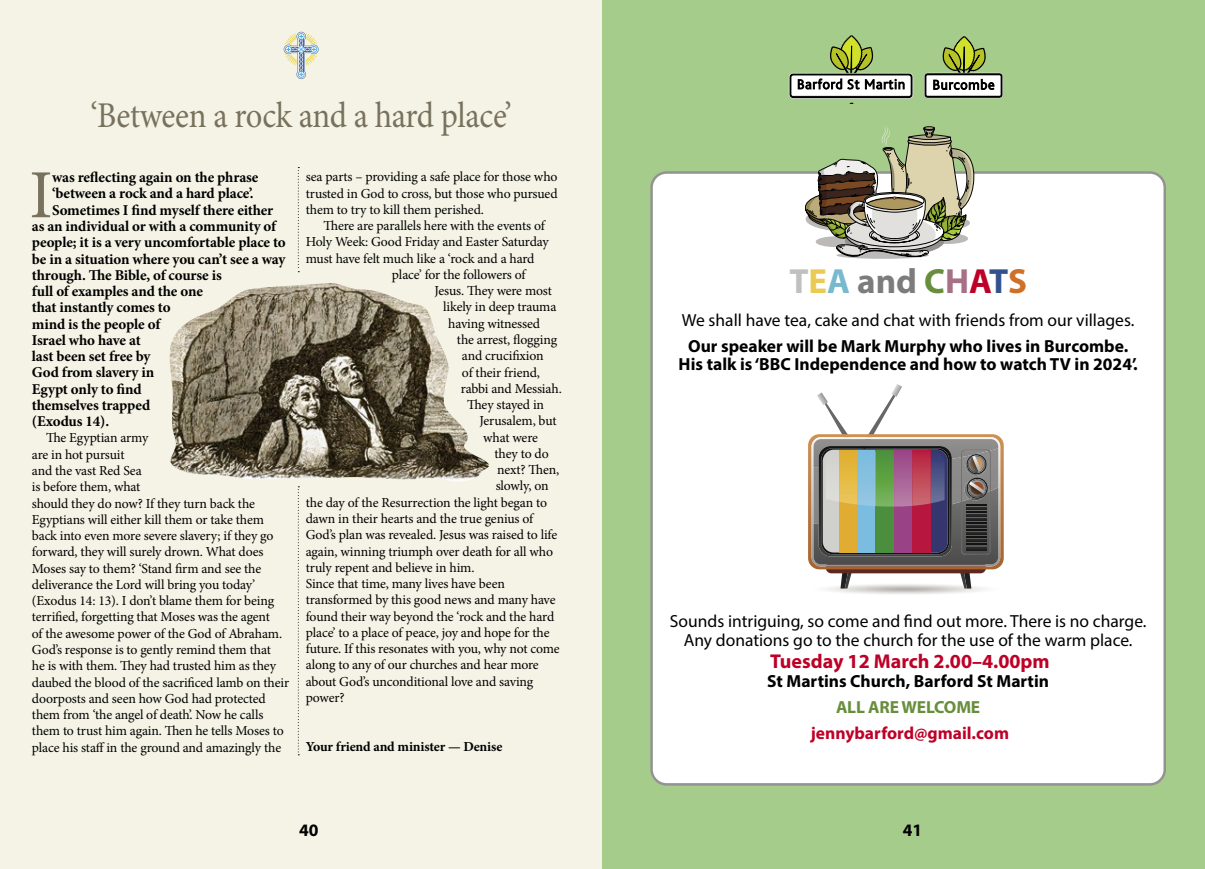
<style>
.page{position:relative;width:1205px;height:869px;background:#fff}
.page>*{position:absolute;margin:0;border:0;box-sizing:border-box;transform-origin:0 0}
.t1{font:68.88px "Minion Pro";color:#78715d}
.t2{font:36.25px "Minion Pro";letter-spacing:-.01em;color:#78715d;scale:.9 1}
.t3{font:700 35px "Myriad Pro";color:#7c7c7c}
.t4{font:700 20px "Myriad Pro";color:#be0027}
.t5{font:17.5px/18.8px "Myriad Pro";color:#000;text-align:center}
.t6{font:700 17.5px/18.8px "Myriad Pro";color:#000;text-align:center}
.t7{font:700 17.5px "Myriad Pro";color:#be0027}
.t8{font:700 17.5px "Myriad Pro";letter-spacing:-.01em;color:#678e3d}
.t9{font:700 15px "Minion Pro";letter-spacing:-.01em;color:#000}
.t10{font:13.75px/16.2px "Minion Pro";letter-spacing:-.015em;color:#000}
.t11{font:700 13.75px "Minion Pro";letter-spacing:-.01em;color:#000}
.s1{color:#c0c0c0}
.s2{color:#ebca54}
.s3{color:#78b9ce}
.s4{color:#678e3d}
.s5{color:#a77185}
.s6{color:#be0027}
.s7{color:#32528e}
.s8{color:#cf7027}
</style>
<div class="page">
<div style="left:0;top:0;width:602px;height:868px;background:#f4f3e6"></div>
<div style="left:602px;top:0;width:603px;height:868px;background:#a6cc8c"></div>
<svg style="left:298px;top:167px;width:1px;height:105px"></svg>
<svg style="left:298px;top:486px;width:1px;height:269px"></svg>
<svg style="left:284px;top:32px;width:35px;height:47px"></svg>
<div style="left:651px;top:172px;width:513px;height:612px;background:#fff;border-radius:15px"></div>
<svg style="left:924px;top:36px;width:79px;height:62px"></svg>
<svg style="left:789px;top:35px;width:124px;height:69px"></svg>
<svg style="left:836px;top:252px;width:92px;height:7px"></svg>
<svg style="left:805px;top:126px;width:169px;height:132px"></svg>
<img style="left:826px;top:588px;width:159px;height:6px">
<svg style="left:808px;top:384px;width:196px;height:204px"></svg>
<div style="left:839px;top:449px;width:18px;height:103px;background:#e0ac31"></div>
<div style="left:857px;top:449px;width:19px;height:103px;background:#7bbce1"></div>
<div style="left:876px;top:449px;width:18px;height:103px;background:#4b8f3e"></div>
<div style="left:894px;top:449px;width:18px;height:103px;background:#994285"></div>
<div style="left:912px;top:449px;width:18px;height:103px;background:#b7163e"></div>
<img style="left:826px;top:451px;width:31px;height:55px">
<img style="left:839px;top:451px;width:18px;height:53px">
<img style="left:857px;top:451px;width:73px;height:55px">
<img style="left:930px;top:451px;width:14px;height:52px">
<img style="left:169px;top:283px;width:320px;height:199px">
<h2 class="t2" style="left:91px;top:91px;width:470px">‘Between a rock and a hard place’</h2>
<h1 class="t1" style="left:29px;top:149px;width:25px">I</h1>
<p class="t9" style="left:52px;top:167px;width:208px">was reflecting again on the phrase</p>
<p class="t9" style="left:52px;top:183px;width:203px">‘between a rock and a hard place’.</p>
<p class="t9" style="left:52px;top:199px;width:223px">Sometimes I find myself there either</p>
<p class="t9" style="left:32px;top:215px;width:246px">as an individual or with a community of</p>
<p class="t9" style="left:32px;top:232px;width:255px">people; it is a very uncomfortable place to</p>
<p class="t9" style="left:32px;top:248px;width:255px">be in a situation where you can’t see a way</p>
<p class="t9" style="left:32px;top:264px;width:191px">through. The Bible, of course is</p>
<p class="t9" style="left:32px;top:280px;width:173px">full of examples and the one</p>
<p class="t9" style="left:32px;top:297px;width:140px">that instantly comes to</p>
<p class="t9" style="left:32px;top:313px;width:130px">mind is the people of</p>
<p class="t9" style="left:32px;top:329px;width:110px">Israel who have at</p>
<p class="t9" style="left:32px;top:345px;width:120px">last been set free by</p>
<p class="t9" style="left:32px;top:362px;width:124px">God from slavery in</p>
<p class="t9" style="left:32px;top:378px;width:111px">Egypt only to find</p>
<p class="t9" style="left:32px;top:394px;width:120px">themselves trapped</p>
<p class="t9" style="left:32px;top:410px;width:79px">(Exodus 14).</p>
<p class="t10" style="left:32px;top:430px;width:259px;text-indent:14px">The Egyptian army<br>are in hot pursuit<br>and the vast Red Sea<br>is before them, what<br>should they do now? If they turn back the Egyptians will either kill them or take them back into even more severe slavery; if they go forward, they will surely drown. What does Moses say to them? ‘Stand firm and see the deliverance the Lord will bring you today’ (Exodus 14: 13). I don’t blame them for being terrified, forgetting that Moses was the agent<br>of the awesome power of the God of Abraham.<br>God’s response is to gently remind them that<br>he is with them. They had trusted him as they daubed the blood of the sacrificed lamb on their doorposts and seen how God had protected them from ‘the angel of death’. Now he calls them to trust him again. Then he tells Moses to place his staff in the ground and amazingly the</p>
<p class="t10" style="left:306px;top:169px;width:253px;text-align:justify">sea parts – providing a safe place for those who trusted in God to cross, but those who pursued them to try to kill them perished.</p>
<p class="t10" style="left:323px;top:217px;width:223px">There are parallels here with the events of</p>
<p class="t10" style="left:306px;top:234px;width:244px">Holy Week: Good Friday and Easter Saturday</p>
<p class="t10" style="left:306px;top:250px;width:230px">must have felt much like a ‘rock and a hard</p>
<p class="t10" style="left:392px;top:266px;width:135px">place’ for the followers of</p>
<p class="t10" style="left:434px;top:282px;width:119px">Jesus. They were most</p>
<p class="t10" style="left:443px;top:299px;width:115px">likely in deep trauma</p>
<p class="t10" style="left:448px;top:315px;width:93px">having witnessed</p>
<p class="t10" style="left:457px;top:331px;width:102px">the arrest, flogging</p>
<p class="t10" style="left:462px;top:347px;width:83px">and crucifixion</p>
<p class="t10" style="left:462px;top:364px;width:79px">of their friend,</p>
<p class="t10" style="left:461px;top:380px;width:103px">rabbi and Messiah.</p>
<p class="t10" style="left:467px;top:396px;width:79px">They stayed in</p>
<p class="t10" style="left:479px;top:412px;width:79px">Jerusalem, but</p>
<p class="t10" style="left:483px;top:429px;width:56px">what were</p>
<p class="t10" style="left:494px;top:445px;width:56px">they to do</p>
<p class="t10" style="left:497px;top:461px;width:64px">next? Then,</p>
<p class="t10" style="left:496px;top:477px;width:54px">slowly, on</p>
<p class="t10" style="left:306px;top:494px;width:243px">the day of the Resurrection the light began to</p>
<p class="t10" style="left:306px;top:510px;width:229px">dawn in their hearts and the true genius of</p>
<p class="t10" style="left:306px;top:526px;width:253px">God’s plan was revealed. Jesus was raised to life</p>
<p class="t10" style="left:306px;top:543px;width:249px">again, winning triumph over death for all who</p>
<p class="t10" style="left:306px;top:559px;width:170px">truly repent and believe in him.</p>
<p class="t10" style="left:306px;top:575px;width:201px">Since that time, many lives have been</p>
<p class="t10" style="left:306px;top:591px;width:251px">transformed by this good news and many have</p>
<p class="t10" style="left:306px;top:608px;width:250px">found their way beyond the ‘rock and the hard</p>
<p class="t10" style="left:306px;top:624px;width:245px">place’ to a place of peace, joy and hope for the</p>
<p class="t10" style="left:306px;top:640px;width:255px">future. If this resonates with you, why not come</p>
<p class="t10" style="left:306px;top:656px;width:234px">along to any of our churches and hear more</p>
<p class="t10" style="left:306px;top:673px;width:229px">about God’s unconditional love and saving</p>
<p class="t10" style="left:306px;top:689px;width:40px">power?</p>
<p class="t11" style="left:306px;top:736px;width:198px">Your friend and minister — Denise</p>
<h3 class="t3" style="left:789px;top:258px;width:239px"><span class="s1">T</span><span class="s2">E</span><span class="s3">A</span> and <span class="s4">C</span><span class="s5">H</span><span class="s6">A</span><span class="s7">T</span><span class="s8">S</span></h3>
<p class="t5" style="left:682px;top:310px;width:454px">We shall have tea, cake and chat with friends from our villages.</p>
<p class="t6" style="left:678px;top:335px;width:460px">Our speaker will be Mark Murphy who lives in Burcombe.<br>His talk is ‘BBC Independence and how to watch TV in 2024’.</p>
<p class="t5" style="left:670px;top:611px;width:478px">Sounds intriguing, so come and find out more. There is no charge.<br>Any donations go to the church for the use of the warm place.</p>
<h3 class="t4" style="left:770px;top:648px;width:281px">Tuesday 12 March 2.00–4.00pm</h3>
<p class="t6" style="left:767px;top:670px;width:283px">St Martins Church, Barford St Martin</p>
<p class="t8" style="left:836px;top:695px;width:146px">ALL ARE WELCOME</p>
<p class="t7" style="left:811px;top:720px;width:200px">jennybarford@gmail.com</p>
<p class="t6" style="left:299px;top:819px;width:21px">40</p>
<p class="t6" style="left:903px;top:819px;width:21px">41</p>
</div>
